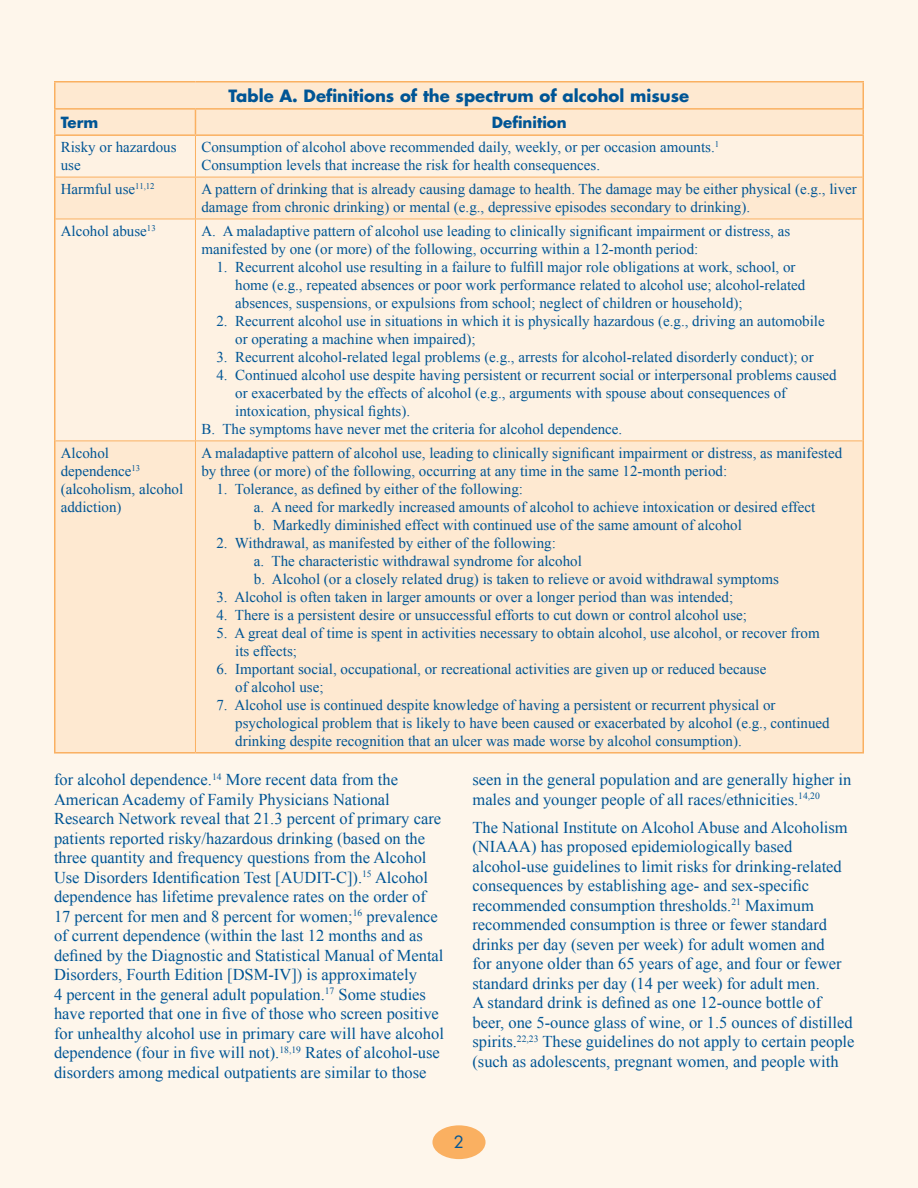
<style>
.page{position:relative;width:918px;height:1188px;background:#fff}
.page>*{position:absolute;margin:0;border:0;box-sizing:border-box;transform-origin:0 0}
.Text{font:16.5px/19.5px "Times New Roman";color:#005595}
.Table_Head{font:700 16.5px "Futura Std";color:#005595}
.t1{font:16.5px "Futura Std";color:#005595}
.Table_text{font:15px/18px "Times New Roman";color:#005595}
.Table_Head-2{font:700 15px "Futura Std";color:#005595}
</style>
<div class="page">
<div style="left:0;top:0;width:917px;height:1188px;background:#fef6eb"></div>
<div style="left:432px;top:1125px;width:54px;height:34px;background:#fab061;border-radius:50%"></div>
<div style="left:56px;top:83px;width:806px;height:669px;background:#fee9d1"></div>
<svg style="left:56px;top:136px;width:806px;height:305px"></svg>
<hr style="left:54px;top:108px;width:141px;height:2px;background:#fab061">
<hr style="left:195px;top:108px;width:669px;height:2px;background:#fab061">
<svg style="left:195px;top:110px;width:1px;height:24px"></svg>
<hr style="left:54px;top:134px;width:141px;height:2px;background:#fab061">
<hr style="left:195px;top:134px;width:669px;height:2px;background:#fab061">
<hr style="left:54px;top:81px;width:141px;height:2px;background:#fab061">
<hr style="left:54px;top:83px;width:2px;height:25px;background:#fab061">
<hr style="left:195px;top:81px;width:669px;height:2px;background:#fab061">
<hr style="left:862px;top:83px;width:2px;height:25px;background:#fab061">
<hr style="left:54px;top:110px;width:2px;height:24px;background:#fab061">
<hr style="left:862px;top:110px;width:2px;height:24px;background:#fab061">
<hr style="left:54px;top:136px;width:2px;height:41px;background:#fab061">
<hr style="left:862px;top:136px;width:2px;height:41px;background:#fab061">
<hr style="left:54px;top:219px;width:2px;height:222px;background:#fab061">
<hr style="left:862px;top:219px;width:2px;height:222px;background:#fab061">
<hr style="left:54px;top:177px;width:2px;height:42px;background:#fab061">
<hr style="left:862px;top:177px;width:2px;height:42px;background:#fab061">
<hr style="left:54px;top:441px;width:2px;height:311px;background:#fab061">
<hr style="left:54px;top:752px;width:141px;height:2px;background:#fab061">
<hr style="left:862px;top:441px;width:2px;height:311px;background:#fab061">
<hr style="left:195px;top:752px;width:669px;height:2px;background:#fab061">
<hr style="left:195px;top:136px;width:1px;height:41px;background:#fab061">
<hr style="left:56px;top:177px;width:139px;height:1px;background:#fab061">
<hr style="left:195px;top:177px;width:667px;height:1px;background:#fab061">
<hr style="left:195px;top:177px;width:1px;height:42px;background:#fab061">
<hr style="left:56px;top:219px;width:139px;height:1px;background:#fab061">
<hr style="left:195px;top:219px;width:667px;height:1px;background:#fab061">
<hr style="left:195px;top:219px;width:1px;height:222px;background:#fab061">
<hr style="left:56px;top:441px;width:139px;height:1px;background:#fab061">
<hr style="left:195px;top:441px;width:667px;height:1px;background:#fab061">
<hr style="left:195px;top:441px;width:1px;height:311px;background:#fab061">
<p class="Table_Head" style="left:229px;top:85px;width:462px">Table A. Definitions of the spectrum of alcohol misuse</p>
<p class="Table_Head-2" style="left:61px;top:113px;width:39px">Term</p>
<p class="Table_Head-2" style="left:492px;top:113px;width:76px">Definition</p>
<p class="Table_text" style="left:61px;top:138px;width:117px">Risky or hazardous use</p>
<p class="Table_text" style="left:201px;top:138px;width:519px">Consumption of alcohol above recommended daily, weekly, or per occasion amounts.<sup>1<br></sup>Consumption levels that increase the risk for health consequences.</p>
<p class="Table_text" style="left:61px;top:180px;width:95px">Harmful use<sup>11,12</sup></p>
<p class="Table_text" style="left:201px;top:180px;width:657px">A pattern of drinking that is already causing damage to health. The damage may be either physical (e.g., liver damage from chronic drinking) or mental (e.g., depressive episodes secondary to drinking).</p>
<p class="Table_text" style="left:61px;top:222px;width:96px">Alcohol abuse<sup>13</sup></p>
<p class="Table_text" style="left:201px;top:222px;width:590px">A. A maladaptive pattern of alcohol use leading to clinically significant impairment or distress, as manifested by one (or more) of the following, occurring within a 12-month period:</p>
<p class="Table_text" style="left:235px;top:258px;width:572px;text-indent:-19px">1. Recurrent alcohol use resulting in a failure to fulfill major role obligations at work, school, or home (e.g., repeated absences or poor work performance related to alcohol use; alcohol-related absences, suspensions, or expulsions from school; neglect of children or household);</p>
<p class="Table_text" style="left:235px;top:312px;width:591px;text-indent:-19px">2. Recurrent alcohol use in situations in which it is physically hazardous (e.g., driving an automobile or operating a machine when impaired);</p>
<p class="Table_text" style="left:216px;top:348px;width:599px">3. Recurrent alcohol-related legal problems (e.g., arrests for alcohol-related disorderly conduct); or</p>
<p class="Table_text" style="left:216px;top:366px;width:622px">4. Continued alcohol use despite having persistent or recurrent social or interpersonal problems caused</p>
<p class="Table_text" style="left:235px;top:384px;width:552px">or exacerbated by the effects of alcohol (e.g., arguments with spouse about consequences of</p>
<p class="Table_text" style="left:235px;top:402px;width:177px">intoxication, physical fights).</p>
<p class="Table_text" style="left:201px;top:420px;width:422px">B. The symptoms have never met the criteria for alcohol dependence.</p>
<p class="Table_text" style="left:61px;top:444px;width:124px">Alcohol dependence<sup>13 </sup>(alcoholism, alcohol addiction)</p>
<p class="Table_text" style="left:201px;top:444px;width:642px">A maladaptive pattern of alcohol use, leading to clinically significant impairment or distress, as manifested by three (or more) of the following, occurring at any time in the same 12-month period:</p>
<p class="Table_text" style="left:254px;top:480px;width:563px;text-indent:-38px">1. Tolerance, as defined by either of the following:<br>a. A need for markedly increased amounts of alcohol to achieve intoxication or desired effect b. Markedly diminished effect with continued use of the same amount of alcohol</p>
<p class="Table_text" style="left:254px;top:534px;width:526px;text-indent:-38px">2. Withdrawal, as manifested by either of the following:<br>a. The characteristic withdrawal syndrome for alcohol<br>b. Alcohol (or a closely related drug) is taken to relieve or avoid withdrawal symptoms</p>
<p class="Table_text" style="left:216px;top:588px;width:518px">3. Alcohol is often taken in larger amounts or over a longer period than was intended;</p>
<p class="Table_text" style="left:216px;top:606px;width:532px">4. There is a persistent desire or unsuccessful efforts to cut down or control alcohol use;</p>
<p class="Table_text" style="left:235px;top:624px;width:586px;text-indent:-19px">5. A great deal of time is spent in activities necessary to obtain alcohol, use alcohol, or recover from its effects;</p>
<p class="Table_text" style="left:235px;top:660px;width:533px;text-indent:-19px">6. Important social, occupational, or recreational activities are given up or reduced because of alcohol use;</p>
<p class="Table_text" style="left:235px;top:696px;width:596px;text-indent:-19px">7. Alcohol use is continued despite knowledge of having a persistent or recurrent physical or psychological problem that is likely to have been caused or exacerbated by alcohol (e.g., continued drinking despite recognition that an ulcer was made worse by alcohol consumption).</p>
<p class="Text" style="left:54px;top:770px;width:391px">for alcohol dependence.<sup>14</sup> More recent data from the American Academy of Family Physicians National Research Network reveal that 21.3 percent of primary care patients reported risky/hazardous drinking (based on the three quantity and frequency questions from the Alcohol Use Disorders Identification Test [AUDIT-C]).<sup>15</sup> Alcohol dependence has lifetime prevalence rates on the order of 17 percent for men and 8 percent for women;<sup>16</sup> prevalence of current dependence (within the last 12 months and as defined by the Diagnostic and Statistical Manual of Mental Disorders, Fourth Edition [DSM-IV]) is approximately<br>4 percent in the general adult population.<sup>17</sup> Some studies have reported that one in five of those who screen positive for unhealthy alcohol use in primary care will have alcohol dependence (four in five will not).<sup>18,19</sup> Rates of alcohol-use disorders among medical outpatients are similar to those</p>
<p class="Text" style="left:472px;top:770px;width:380px">seen in the general population and are generally higher in males and younger people of all races/ethnicities.<sup>14,20</sup></p>
<p class="Text" style="left:472px;top:817px;width:384px">The National Institute on Alcohol Abuse and Alcoholism (NIAAA) has proposed epidemiologically based alcohol-use guidelines to limit risks for drinking-related consequences by establishing age- and sex-specific recommended consumption thresholds.<sup>21</sup> Maximum recommended consumption is three or fewer standard drinks per day (seven per week) for adult women and<br>for anyone older than 65 years of age, and four or fewer standard drinks per day (14 per week) for adult men.<br>A standard drink is defined as one 12-ounce bottle of beer, one 5-ounce glass of wine, or 1.5 ounces of distilled spirits.<sup>22,23</sup> These guidelines do not apply to certain people (such as adolescents, pregnant women, and people with</p>
<p class="t1" style="left:454px;top:1131px;width:12px">2</p>
</div>
